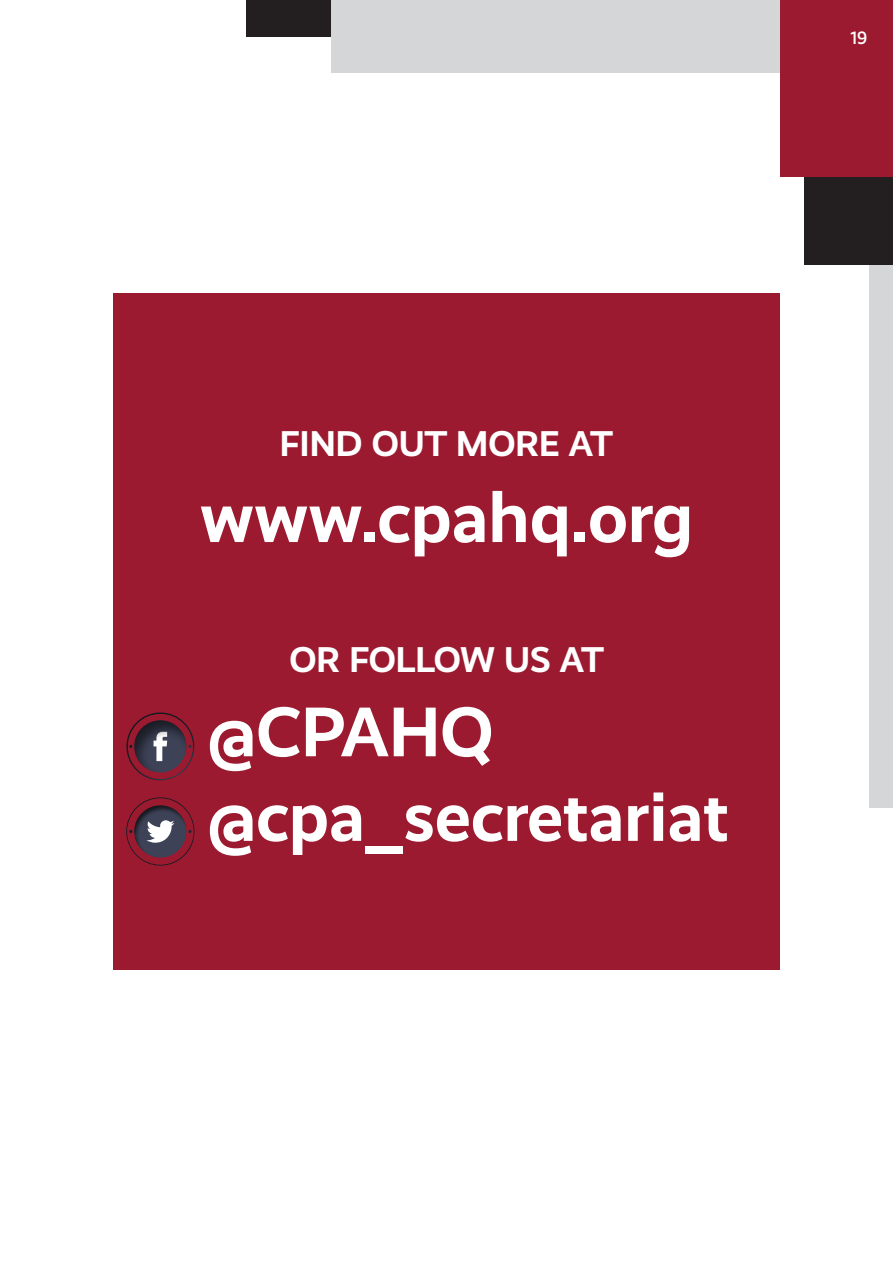
<style>
.page{position:relative;width:893px;height:1263px;background:#fff}
.page>*{position:absolute;margin:0;border:0;box-sizing:border-box;transform-origin:0 0}
.t1{font:700 72px "Realist";color:#fff}
.t2{font:700 70.5px "Realist";color:#fff}
.t3{font:700 36px "Realist";color:#fff}
.t4{font:500 18px "Realist";color:#fff}
</style>
<div class="page">
<div style="left:247px;top:0;width:226px;height:37px;background:#231f20"></div>
<div style="left:870px;top:68px;width:23px;height:740px;background:#d5d6d8"></div>
<div style="left:332px;top:0;width:527px;height:73px;background:#d5d6d8"></div>
<div style="left:804px;top:0;width:89px;height:265px;background:#231f20"></div>
<div style="left:781px;top:0;width:112px;height:176px;background:#9c1a30"></div>
<div style="left:113px;top:293px;width:666px;height:677px;background:#9c1a30"></div>
<div style="left:124px;top:796px;width:71px;height:72px;background:#231f20;opacity:.75"></div>
<div style="left:124px;top:712px;width:71px;height:70px;background:#231f20;opacity:.75"></div>
<p class="t4" style="left:851px;top:28px;width:18px">19</p>
<p class="t3" style="left:280px;top:422px;width:335px">FIND OUT MORE AT</p>
<p class="t1" style="left:200px;top:475px;width:495px">www.cpahq.org</p>
<p class="t3" style="left:289px;top:638px;width:316px">OR FOLLOW US AT</p>
<p class="t2" style="left:207px;top:691px;width:288px">@CPAHQ</p>
<p class="t2" style="left:207px;top:775px;width:523px">@cpa_secretariat</p>
</div>
